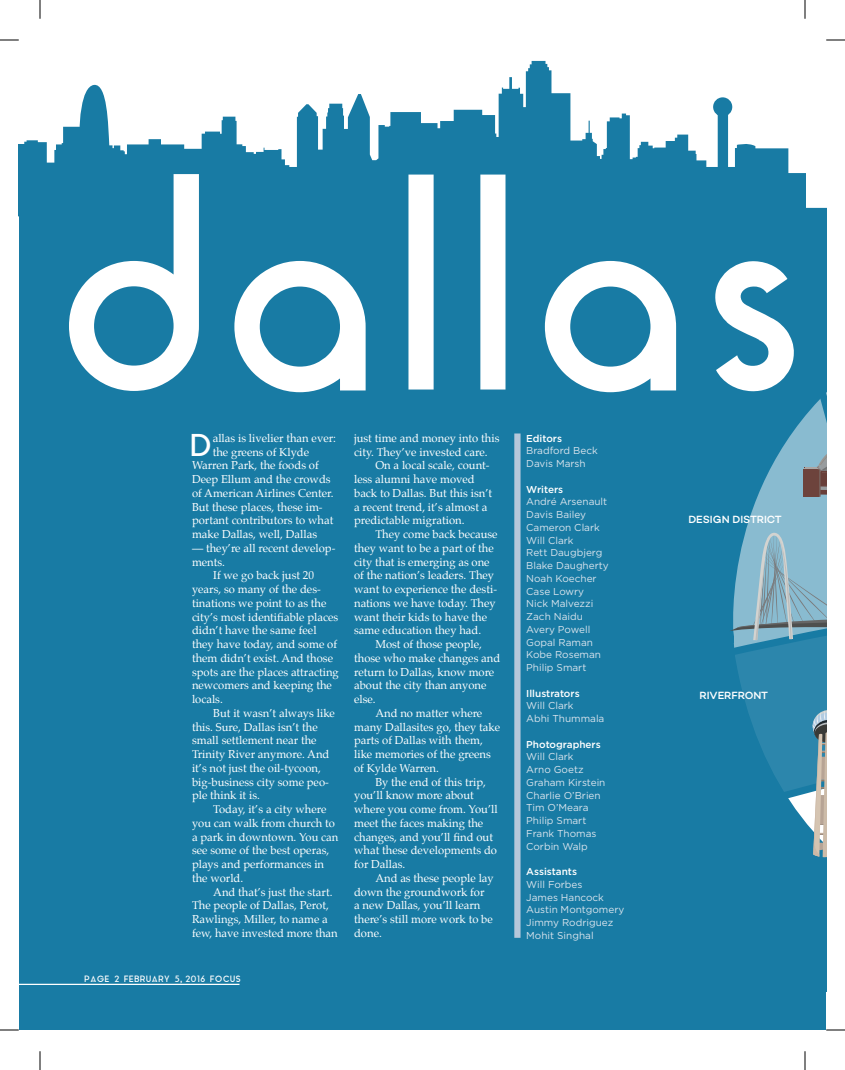
<style>
.page{position:relative;width:845px;height:1070px;background:#fff}
.page>*{position:absolute;margin:0;border:0;box-sizing:border-box;transform-origin:0 0}
.t1{font:246.25px "Aqua Grotesque";color:#fff}
.t2{font:30px "Aqua Grotesque";color:#fff}
.t3{font:11.25px/13.8px "Palatino";color:#fff}
.t4{font:500 10.62px "Campton";letter-spacing:-.005em;color:#fff}
.t5{font:10px "Gotham";color:#dae4ed}
.t6{font:500 10px "Gotham";color:#fff}
.t7{font:8.75px "Aqua Grotesque";color:#fff}
.s1{font-family:"Gotham";font-weight:500}
</style>
<div class="page">
<div style="left:730px;top:256px;width:96px;height:719px;background:#187ba4"></div>
<svg style="left:19px;top:61px;width:786px;height:153px;fill:#187ba4"></svg>
<div style="left:713px;top:97px;width:19px;height:20px;background:#187ba4;border-radius:50%"></div>
<div style="left:19px;top:214px;width:711px;height:816px;background:#187ba4"></div>
<hr style="left:19px;top:984px;width:221px;height:1px;background:#fff">
<div style="left:772px;top:857px;width:54px;height:88px;background:#187ba4"></div>
<svg style="left:730px;top:261px;width:97px;height:596px"></svg>
<div style="left:514px;top:433px;width:7px;height:505px;background:#b5c7da"></div>
<div style="left:673px;top:975px;width:153px;height:55px;background:#187ba4"></div>
<div style="left:673px;top:208px;width:153px;height:48px;background:#187ba4"></div>
<svg style="left:0;top:39px;width:19px;height:2px"></svg>
<svg style="left:826px;top:39px;width:19px;height:2px"></svg>
<svg style="left:0;top:1029px;width:19px;height:2px"></svg>
<svg style="left:826px;top:1029px;width:19px;height:2px"></svg>
<svg style="left:39px;top:0;width:2px;height:19px"></svg>
<svg style="left:39px;top:1051px;width:2px;height:19px"></svg>
<svg style="left:804px;top:0;width:2px;height:19px"></svg>
<svg style="left:804px;top:1051px;width:2px;height:19px"></svg>
<p class="t1" style="left:50px;top:173px;width:766px">dallas</p>
<p class="t2" style="left:190px;top:429px;width:25px">D</p>
<p class="t3" style="left:213px;top:431px;width:125px">allas is livelier than ever:</p>
<p class="t3" style="left:213px;top:445px;width:98px">the greens of Klyde</p>
<p class="t3" style="left:192px;top:459px;width:128px">Warren Park, the foods of</p>
<p class="t3" style="left:192px;top:472px;width:140px">Deep Ellum and the crowds</p>
<p class="t3" style="left:192px;top:486px;width:143px">of American Airlines Center.</p>
<p class="t3" style="left:192px;top:500px;width:132px">But these places, these im-</p>
<p class="t3" style="left:192px;top:514px;width:143px">portant contributors to what</p>
<p class="t3" style="left:192px;top:527px;width:127px">make Dallas, well, Dallas</p>
<p class="t3" style="left:192px;top:541px;width:145px">— they’re all recent develop&shy;ments.</p>
<p class="t3" style="left:192px;top:569px;width:148px;text-indent:21px">If we go back just 20 years, so many of the des&shy;tinations we point to as the city’s most identifiable places didn’t have the same feel they have today, and some of them didn’t exist. And those spots are the places attracting newcomers and keeping the locals.</p>
<p class="t3" style="left:192px;top:706px;width:145px;text-indent:21px">But it wasn’t always like this. Sure, Dallas isn’t the small settlement near the<br>Trinity River anymore. And it’s not just the oil-tycoon, big-business city some peo&shy;ple think it is.</p>
<p class="t3" style="left:192px;top:802px;width:148px;text-indent:21px">Today, it’s a city where you can walk from church to a park in downtown. You can see some of the best operas, plays and performances in the world.</p>
<p class="t3" style="left:192px;top:885px;width:147px;text-indent:21px">And that’s just the start.<br>The people of Dallas, Perot,<br>Rawlings, Miller, to name a few, have invested more than</p>
<p class="t7" style="left:84px;top:974px;width:158px">PAGE 2 FEBRUARY 5<span class="s1">,</span> 2016 FOCUS</p>
<p class="t3" style="left:354px;top:431px;width:147px">just time and money into this city. They’ve invested care.</p>
<p class="t3" style="left:354px;top:459px;width:140px;text-indent:21px">On a local scale, count&shy;less alumni have moved back to Dallas. But this isn’t a recent trend, it’s almost a predictable migration.</p>
<p class="t3" style="left:354px;top:527px;width:145px;text-indent:21px">They come back because they want to be a part of the city that is emerging as one of the nation’s leaders. They want to experience the desti&shy;nations we have today. They want their kids to have the same education they had.</p>
<p class="t3" style="left:354px;top:637px;width:148px;text-indent:21px">Most of those people, those who make changes and return to Dallas, know more about the city than anyone else.</p>
<p class="t3" style="left:354px;top:706px;width:147px;text-indent:21px">And no matter where many Dallasites go, they take parts of Dallas with them, like memories of the greens of Kylde Warren.</p>
<p class="t3" style="left:354px;top:775px;width:145px;text-indent:21px">By the end of this trip, you’ll know more about where you come from. You’ll meet the faces making the changes, and you’ll find out what these developments do for Dallas.</p>
<p class="t3" style="left:354px;top:871px;width:141px;text-indent:21px">And as these people lay down the groundwork for<br>a new Dallas, you’ll learn there’s still more work to be done.</p>
<p class="t6" style="left:526px;top:432px;width:37px">Editors</p>
<p class="t5" style="left:526px;top:445px;width:73px">Bradford Beck</p>
<p class="t5" style="left:526px;top:457px;width:61px">Davis Marsh</p>
<p class="t6" style="left:526px;top:483px;width:38px">Writers</p>
<p class="t5" style="left:526px;top:496px;width:83px">André Arsenault</p>
<p class="t5" style="left:526px;top:508px;width:61px">Davis Bailey</p>
<p class="t5" style="left:526px;top:521px;width:75px">Cameron Clark</p>
<p class="t5" style="left:526px;top:534px;width:49px">Will Clark</p>
<p class="t5" style="left:526px;top:547px;width:78px">Rett Daugbjerg</p>
<p class="t5" style="left:526px;top:559px;width:84px">Blake Daugherty</p>
<p class="t5" style="left:526px;top:572px;width:72px">Noah Koecher</p>
<p class="t5" style="left:526px;top:585px;width:59px">Case Lowry</p>
<p class="t5" style="left:526px;top:598px;width:69px">Nick Malvezzi</p>
<p class="t5" style="left:526px;top:610px;width:58px">Zach Naidu</p>
<p class="t5" style="left:526px;top:623px;width:66px">Avery Powell</p>
<p class="t5" style="left:526px;top:636px;width:68px">Gopal Raman</p>
<p class="t5" style="left:526px;top:649px;width:76px">Kobe Roseman</p>
<p class="t5" style="left:526px;top:661px;width:62px">Philip Smart</p>
<p class="t6" style="left:526px;top:687px;width:55px">Illustrators</p>
<p class="t5" style="left:526px;top:700px;width:49px">Will Clark</p>
<p class="t5" style="left:526px;top:712px;width:80px">Abhi Thummala</p>
<p class="t6" style="left:526px;top:738px;width:76px">Photographers</p>
<p class="t5" style="left:526px;top:751px;width:49px">Will Clark</p>
<p class="t5" style="left:526px;top:763px;width:59px">Arno Goetz</p>
<p class="t5" style="left:526px;top:776px;width:81px">Graham Kirstein</p>
<p class="t5" style="left:526px;top:789px;width:76px">Charlie O’Brien</p>
<p class="t5" style="left:526px;top:802px;width:64px">Tim O’Meara</p>
<p class="t5" style="left:526px;top:814px;width:62px">Philip Smart</p>
<p class="t5" style="left:526px;top:827px;width:72px">Frank Thomas</p>
<p class="t5" style="left:526px;top:840px;width:63px">Corbin Walp</p>
<p class="t6" style="left:526px;top:865px;width:52px">Assistants</p>
<p class="t5" style="left:526px;top:878px;width:58px">Will Forbes</p>
<p class="t5" style="left:526px;top:891px;width:79px">James Hancock</p>
<p class="t5" style="left:526px;top:904px;width:100px">Austin Montgomery</p>
<p class="t5" style="left:526px;top:916px;width:88px">Jimmy Rodriguez</p>
<p class="t5" style="left:526px;top:929px;width:69px">Mohit Singhal</p>
<p class="t4" style="left:688px;top:513px;width:95px">DESIGN DISTRICT</p>
<p class="t4" style="left:700px;top:689px;width:70px">RIVERFRONT</p>
</div>
